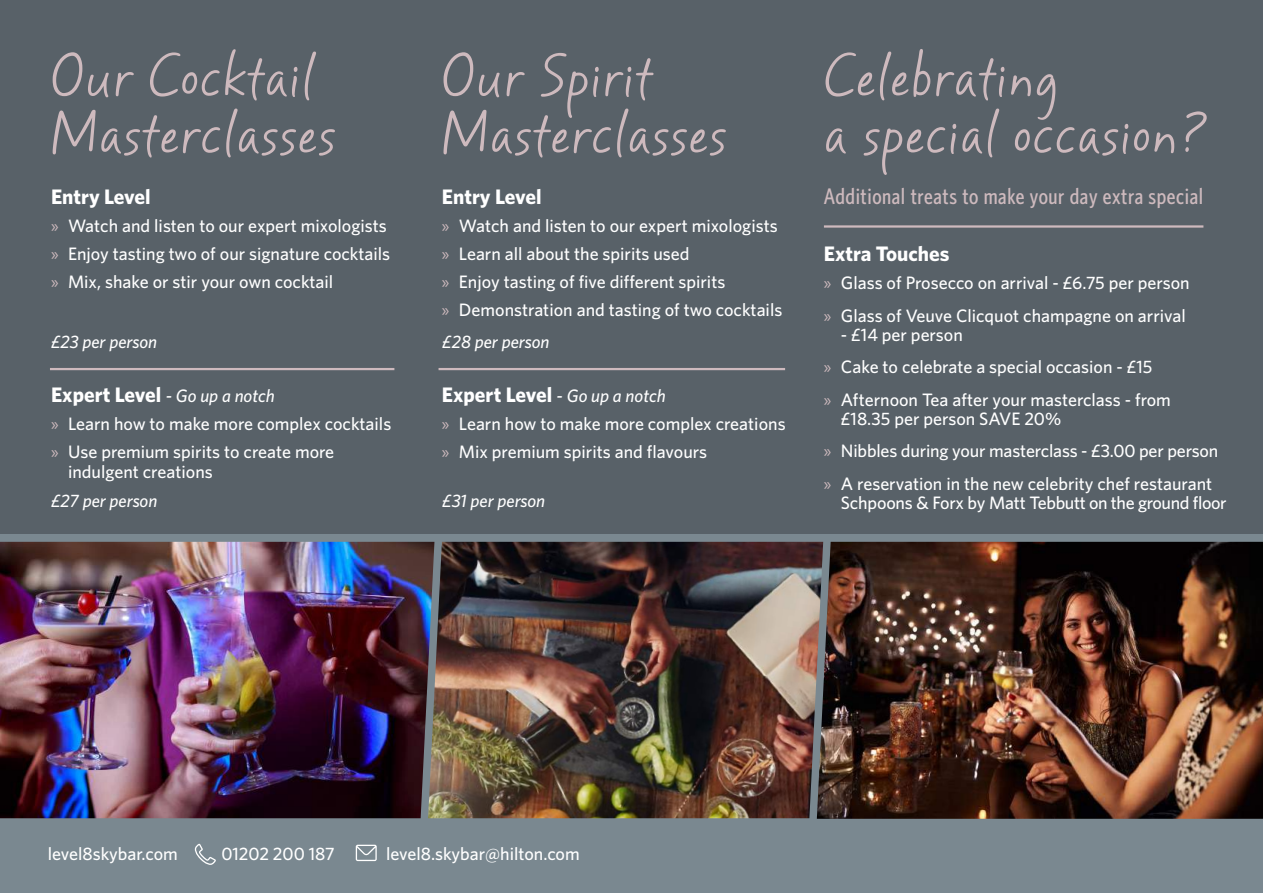
<style>
.page{position:relative;width:1263px;height:893px;background:#586168}
.page>*{position:absolute;margin:0;border:0;box-sizing:border-box;transform-origin:0 0}
.t1{font:54px/57px "Mayfield";letter-spacing:.025em;color:#cebabe}
.t2{font:500 22.5px "Whitney Condensed";letter-spacing:.025em;color:#cebabe}
.t3{font:700 21px "Whitney";color:#fff}
.t4{font:500 18px/28px "Whitney";color:#fff}
.t5{font:italic 500 18px "Whitney";color:#fff}
.t6{font:500 18px "Whitney";letter-spacing:-.02em;color:#fff}
.s1{font-family:"Myriad Pro";font-weight:400;color:#cebabe}
.s2{font-weight:500;font-style:italic;font-size:18px}
</style>
<div class="page">
<div style="left:0;top:535px;width:1263px;height:358px;background:#7a8890"></div>
<img style="left:0;top:542px;width:428px;height:276px">
<img style="left:428px;top:542px;width:389px;height:276px">
<img style="left:817px;top:542px;width:446px;height:277px">
<svg style="left:195px;top:844px;width:21px;height:21px"></svg>
<svg style="left:356px;top:845px;width:21px;height:16px"></svg>
<hr style="left:50px;top:368px;width:344px;height:2px;background:#cebabe">
<hr style="left:438px;top:368px;width:347px;height:2px;background:#cebabe">
<hr style="left:824px;top:225px;width:379px;height:3px;background:#cebabe">
<h1 class="t1" style="left:51px;top:51px;width:286px">Our Cocktail<br>Masterclasses</h1>
<p class="t3" style="left:51px;top:184px;width:101px">Entry Level</p>
<p class="t4" style="left:51px;top:212px;width:341px"><span class="s1">»</span> Watch and listen to our expert mixologists <span class="s1">»</span> Enjoy tasting two of our signature cocktails <span class="s1">»</span> Mix, shake or stir your own cocktail</p>
<p class="t5" style="left:51px;top:331px;width:108px">£23 per person</p>
<p class="t3" style="left:51px;top:382px;width:225px">Expert Level <span class="s2">- Go up a notch</span></p>
<p class="t4" style="left:51px;top:409px;width:342px"><span class="s1">»</span> Learn how to make more complex cocktails <span class="s1">»</span> Use premium spirits to create more</p>
<p class="t4" style="left:68px;top:457px;width:146px">indulgent creations</p>
<p class="t5" style="left:51px;top:490px;width:108px">£27 per person</p>
<h1 class="t1" style="left:442px;top:51px;width:286px">Our Spirit<br>Masterclasses</h1>
<p class="t3" style="left:442px;top:184px;width:101px">Entry Level</p>
<p class="t4" style="left:442px;top:212px;width:342px"><span class="s1">»</span> Watch and listen to our expert mixologists <span class="s1">»</span> Learn all about the spirits used<br><span class="s1">»</span> Enjoy tasting of five different spirits<br><span class="s1">»</span> Demonstration and tasting of two cocktails</p>
<p class="t5" style="left:442px;top:331px;width:109px">£28 per person</p>
<p class="t3" style="left:442px;top:382px;width:225px">Expert Level <span class="s2">- Go up a notch</span></p>
<p class="t4" style="left:442px;top:409px;width:345px"><span class="s1">»</span> Learn how to make more complex creations <span class="s1">»</span> Mix premium spirits and flavours</p>
<p class="t5" style="left:442px;top:490px;width:104px">£31 per person</p>
<h1 class="t1" style="left:824px;top:51px;width:384px">Celebrating<br>a special occasion?</h1>
<p class="t2" style="left:824px;top:183px;width:381px">Additional treats to make your day extra special</p>
<p class="t3" style="left:824px;top:241px;width:127px">Extra Touches</p>
<p class="t4" style="left:824px;top:266px;width:367px;line-height:32.2px"><span class="s1">»</span> Glass of Prosecco on arrival - £6.75 per person <span class="s1">»</span> Glass of Veuve Clicquot champagne on arrival</p>
<p class="t4" style="left:824px;top:318px;width:348px;line-height:32.2px;text-indent:17px">- £14 per person<br><span class="s1">»</span> Cake to celebrate a special occasion - £15<br><span class="s1">»</span> Afternoon Tea after your masterclass - from</p>
<p class="t4" style="left:824px;top:402px;width:396px;line-height:32.2px;text-indent:17px">£18.35 per person SAVE 20%<br><span class="s1">»</span> Nibbles during your masterclass - £3.00 per person <span class="s1">»</span> A reservation in the new celebrity chef restaurant</p>
<p class="t6" style="left:841px;top:492px;width:387px">Schpoons &amp; Forx by Matt Tebbutt on the ground floor</p>
<p class="t4" style="left:48px;top:839px;width:131px">level8skybar.com</p>
<p class="t4" style="left:221px;top:839px;width:115px">01202 200 187</p>
<p class="t4" style="left:386px;top:839px;width:195px">level8.skybar@hilton.com</p>
</div>
